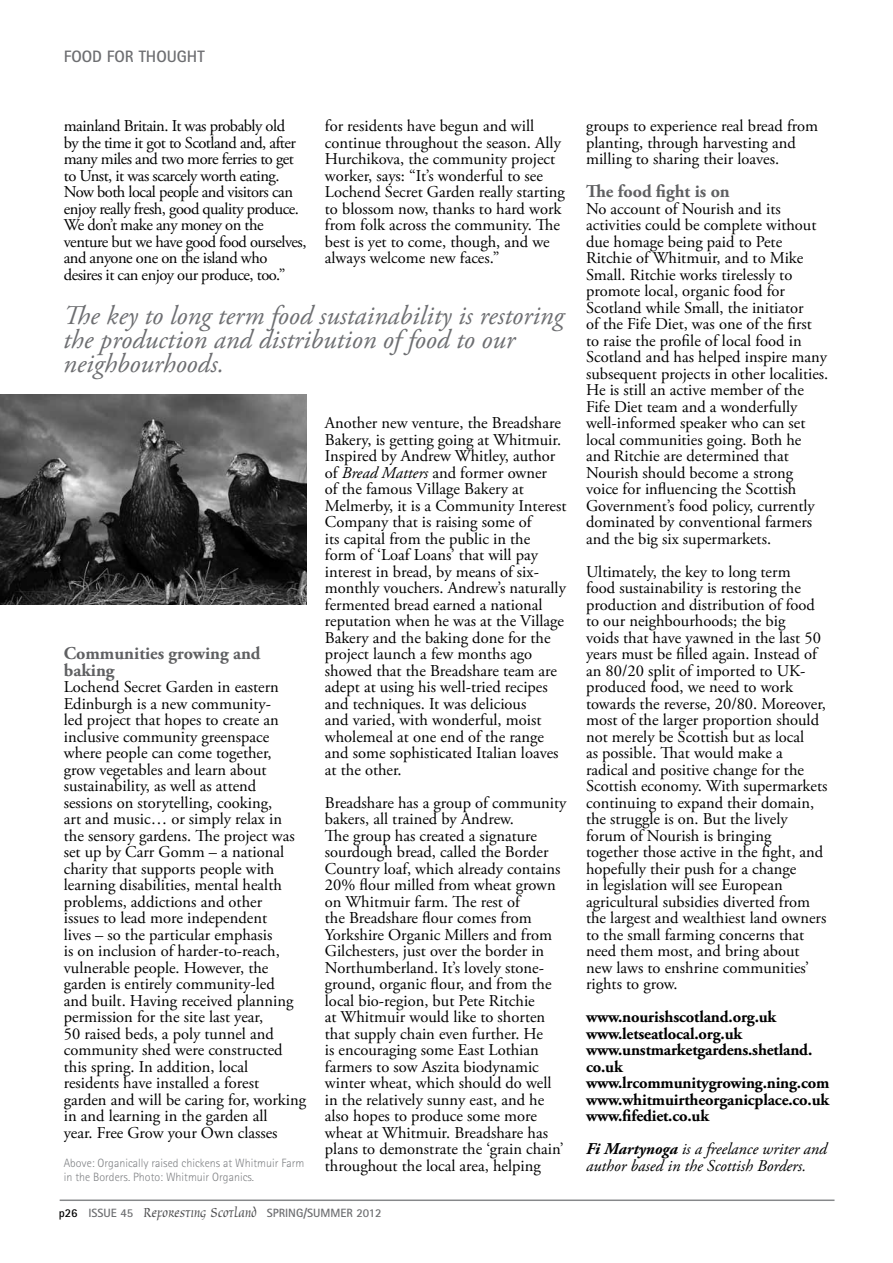
<style>
.page{position:relative;width:893px;height:1263px;background:#fff}
.page>*{position:absolute;margin:0;border:0;box-sizing:border-box;transform-origin:0 0}
.t1{font:italic 27px/24px "Adobe Garamond Pro";color:#6d6e71}
.t2{font:700 18px/16.5px "Adobe Garamond Pro";color:#5f6062}
.t3{font:16.5px/16.5px "Adobe Garamond Pro";color:#000}
.t4{font:16.5px/16.5px "Adobe Garamond Pro";letter-spacing:-.03em;color:#000}
.t5{font:700 16.5px/16.5px "Adobe Garamond Pro";letter-spacing:-.01em;color:#000}
.t6{font:italic 16.5px/16.5px "Adobe Garamond Pro";color:#000}
.t7{font:700 16.5px "Rotis Sans Serif";color:#6d6e71}
.t8{font:300 12px/13.5px "Rotis Sans Serif";color:#808285}
.t9{font:700 12px "Rotis Sans Serif";color:#6d6e71}
.s1{font-style:italic}
.s2{color:#000}
.s3{font-family:"Oxford";font-weight:400;font-size:15px;color:#4d4d4f}
.s4{font-weight:700}
</style>
<div class="page">
<hr style="left:60px;top:1199px;width:774px;height:2px;background:#86888a">
<img style="left:0;top:394px;width:307px;height:211px">
<p class="t7" style="left:64px;top:46px;width:142px">FOOD FOR THOUGHT</p>
<p class="t4" style="left:64px;top:118px;width:244px">mainland Britain. It was probably old<br>by the time it got to Scotland and, after many miles and two more ferries to get to Unst, it was scarcely worth eating.<br>Now both local people and visitors can enjoy really fresh, good quality produce.<br>We don’t make any money on the venture but we have good food ourselves, and anyone one on the island who desires it can enjoy our produce, too.”</p>
<p class="t3" style="left:325px;top:118px;width:241px">for residents have begun and will continue throughout the season. Ally Hurchikova, the community project worker, says: “It’s wonderful to see Lochend Secret Garden really starting to blossom now, thanks to hard work from folk across the community. The best is yet to come, though, and we always welcome new faces.”</p>
<h1 class="t1" style="left:63px;top:304px;width:502px">The key to long term food sustainability is restoring the production and distribution of food to our neighbourhoods.</h1>
<p class="t2" style="left:64px;top:645px;width:198px">Communities growing and baking</p>
<p class="t3" style="left:64px;top:679px;width:244px">Lochend Secret Garden in eastern Edinburgh is a new community-<br>led project that hopes to create an inclusive community greenspace where people can come together, grow vegetables and learn about sustainability, as well as attend sessions on storytelling, cooking,<br>art and music… or simply relax in the sensory gardens. The project was set up by Carr Gomm – a national charity that supports people with learning disabilities, mental health problems, addictions and other<br>issues to lead more independent<br>lives – so the particular emphasis<br>is on inclusion of harder-to-reach, vulnerable people. However, the garden is entirely community-led<br>and built. Having received planning permission for the site last year,<br>50 raised beds, a poly tunnel and community shed were constructed this spring. In addition, local residents have installed a forest garden and will be caring for, working in and learning in the garden all<br>year. Free Grow your Own classes</p>
<p class="t8" style="left:64px;top:1156px;width:242px">Above: Organically raised chickens at Whitmuir Farm in the Borders. Photo: Whitmuir Organics.</p>
<p class="t3" style="left:325px;top:415px;width:243px">Another new venture, the Breadshare Bakery, is getting going at Whitmuir.<br>Inspired by Andrew Whitley, author of <span class="s1">Bread Matters</span> and former owner<br>of the famous Village Bakery at Melmerby, it is a Community Interest Company that is raising some of<br>its capital from the public in the<br>form of ‘Loaf Loans’ that will pay interest in bread, by means of six&shy;monthly vouchers. Andrew’s naturally fermented bread earned a national reputation when he was at the Village Bakery and the baking done for the project launch a few months ago showed that the Breadshare team are adept at using his well-tried recipes and techniques. It was delicious<br>and varied, with wonderful, moist wholemeal at one end of the range and some sophisticated Italian loaves at the other.</p>
<p class="t3" style="left:325px;top:795px;width:243px">Breadshare has a group of community bakers, all trained by Andrew.<br>The group has created a signature sourdough bread, called the Border Country loaf, which already contains 20% flour milled from wheat grown on Whitmuir farm. The rest of<br>the Breadshare flour comes from Yorkshire Organic Millers and from Gilchesters, just over the border in Northumberland. It’s lovely stone&shy;ground, organic flour, and from the local bio-region, but Pete Ritchie<br>at Whitmuir would like to shorten that supply chain even further. He<br>is encouraging some East Lothian farmers to sow Aszita biodynamic winter wheat, which should do well in the relatively sunny east, and he also hopes to produce some more wheat at Whitmuir. Breadshare has plans to demonstrate the ‘grain chain’ throughout the local area, helping</p>
<p class="t9" style="left:59px;top:1205px;width:324px"><span class="s2">P26</span> ISSUE 45 <span class="s3">Reforesting Scotland</span> SPRING/SUMMER 2012</p>
<p class="t3" style="left:586px;top:118px;width:234px">groups to experience real bread from planting, through harvesting and milling to sharing their loaves.</p>
<p class="t2" style="left:586px;top:183px;width:145px">The food fight is on</p>
<p class="t3" style="left:586px;top:201px;width:244px">No account of Nourish and its activities could be complete without due homage being paid to Pete Ritchie of Whitmuir, and to Mike Small. Ritchie works tirelessly to promote local, organic food for Scotland while Small, the initiator<br>of the Fife Diet, was one of the first to raise the profile of local food in Scotland and has helped inspire many subsequent projects in other localities.<br>He is still an active member of the Fife Diet team and a wonderfully well-informed speaker who can set local communities going. Both he and Ritchie are determined that Nourish should become a strong voice for influencing the Scottish Government’s food policy, currently dominated by conventional farmers and the big six supermarkets.</p>
<p class="t3" style="left:586px;top:564px;width:243px">Ultimately, the key to long term<br>food sustainability is restoring the production and distribution of food to our neighbourhoods; the big<br>voids that have yawned in the last 50 years must be filled again. Instead of an 80/20 split of imported to UK&shy;produced food, we need to work towards the reverse, 20/80. Moreover, most of the larger proportion should not merely be Scottish but as local<br>as possible. That would make a radical and positive change for the Scottish economy. With supermarkets continuing to expand their domain, the struggle is on. But the lively forum of Nourish is bringing together those active in the fight, and hopefully their push for a change<br>in legislation will see European agricultural subsidies diverted from the largest and wealthiest land owners to the small farming concerns that need them most, and bring about new laws to enshrine communities’ rights to grow.</p>
<p class="t5" style="left:586px;top:1009px;width:245px">www.nourishscotland.org.uk www.letseatlocal.org.uk www.unstmarketgardens.shetland. co.uk www.lrcommunitygrowing.ning.com www.whitmuirtheorganicplace.co.uk www.fifediet.co.uk</p>
<p class="t6" style="left:586px;top:1141px;width:242px"><span class="s4">Fi Martynoga</span> is a freelance writer and author based in the Scottish Borders.</p>
</div>
